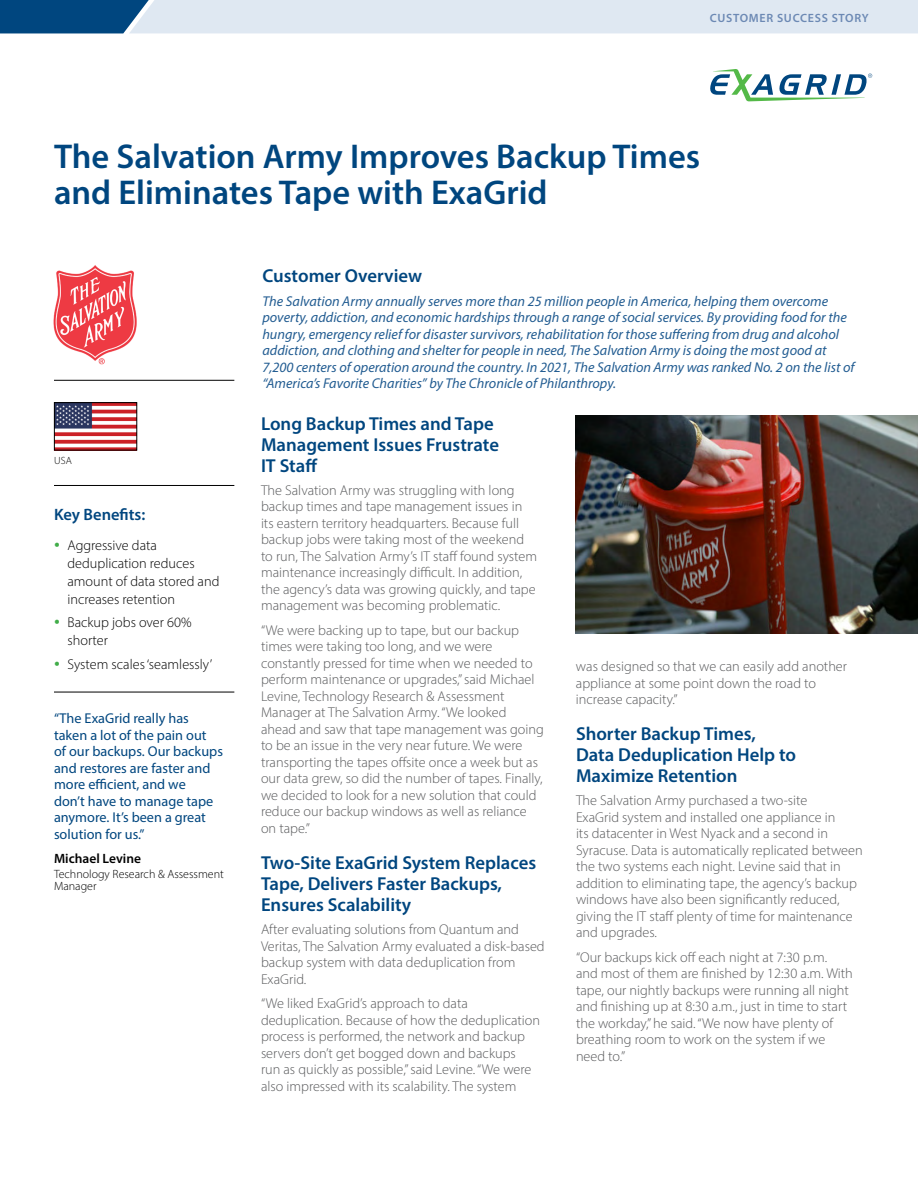
<style>
.page{position:relative;width:918px;height:1188px;background:#fff}
.page>*{position:absolute;margin:0;border:0;box-sizing:border-box;transform-origin:0 0}
.t1{font:600 34.5px/36px "Myriad Pro";color:#00467f}
.t2{font:600 18.75px/21px "Myriad Pro";color:#00467f}
.t3{font:600 16.5px "Myriad Pro";color:#00467f}
.t4{font:300 14.25px/16.5px "Myriad Pro";color:#58595b}
.t5{font:italic 14.25px/16.5px "Myriad Pro";color:#235d92}
.t6{font:14.25px/16.5px "Myriad Pro";color:#00467f}
.t7{font:300 14.25px/18px "Myriad Pro";color:#000}
.t8{font:600 13.5px "Myriad Pro";color:#000}
.t9{font:300 12px/12px "Myriad Pro";color:#000}
.t10{font:600 12px "Myriad Pro";letter-spacing:.06em;color:#6c89b4}
.t11{font:300 10.5px "Myriad Pro";color:#000}
</style>
<div class="page">
<svg style="left:0;top:0;width:918px;height:33px;background:#bed0e0"></svg>
<svg style="left:710px;top:69px;width:162px;height:33px"></svg>
<img style="left:53px;top:265px;width:84px;height:100px">
<img style="left:576px;top:416px;width:342px;height:217px">
<hr style="left:54px;top:485px;width:180px;height:1px;background:#000">
<hr style="left:54px;top:692px;width:180px;height:1px;background:#000">
<img style="left:56px;top:404px;width:79px;height:44px">
<div style="left:54px;top:402px;width:83px;height:48px;border:1px solid #000"></div>
<hr style="left:54px;top:380px;width:180px;height:1px;background:#000">
<p class="t10" style="left:710px;top:10px;width:161px">CUSTOMER SUCCESS STORY</p>
<h1 class="t1" style="left:54px;top:138px;width:648px">The Salvation Army Improves Backup Times and Eliminates Tape with ExaGrid</h1>
<p class="t11" style="left:54px;top:454px;width:20px">USA</p>
<p class="t3" style="left:54px;top:504px;width:93px">Key Benefits:</p>
<p class="t7" style="left:67px;top:536px;width:154px">Aggressive data deduplication reduces amount of data stored and increases retention</p>
<p class="t7" style="left:67px;top:613px;width:126px">Backup jobs over 60% shorter</p>
<p class="t7" style="left:67px;top:655px;width:146px">System scales ‘seamlessly’</p>
<p class="t6" style="left:54px;top:710px;width:170px">“The ExaGrid really has taken a lot of the pain out<br>of our backups. Our backups and restores are faster and more efficient, and we<br>don’t have to manage tape anymore. It’s been a great solution for us.”</p>
<p class="t8" style="left:54px;top:850px;width:89px">Michael Levine</p>
<p class="t9" style="left:54px;top:868px;width:171px">Technology Research &amp; Assessment<br>Manager</p>
<h2 class="t2" style="left:262px;top:265px;width:161px">Customer Overview</h2>
<p class="t5" style="left:262px;top:292px;width:594px">The Salvation Army annually serves more than 25 million people in America, helping them overcome poverty, addiction, and economic hardships through a range of social services. By providing food for the hungry, emergency relief for disaster survivors, rehabilitation for those suffering from drug and alcohol addiction, and clothing and shelter for people in need, The Salvation Army is doing the most good at 7,200 centers of operation around the country. In 2021, The Salvation Army was ranked No. 2 on the list of “America’s Favorite Charities” by The Chronicle of Philanthropy.</p>
<h2 class="t2" style="left:261px;top:412px;width:240px">Long Backup Times and Tape<br>Management Issues Frustrate<br>IT Staff</h2>
<p class="t4" style="left:261px;top:482px;width:278px">The Salvation Army was struggling with long backup times and tape management issues in its eastern territory headquarters. Because full backup jobs were taking most of the weekend to run, The Salvation Army’s IT staff found system maintenance increasingly difficult. In addition, the agency’s data was growing quickly, and tape management was becoming problematic.</p>
<p class="t4" style="left:261px;top:622px;width:284px">“We were backing up to tape, but our backup times were taking too long, and we were constantly pressed for time when we needed to perform maintenance or upgrades,” said Michael Levine, Technology Research &amp; Assessment Manager at The Salvation Army. “We looked ahead and saw that tape management was going to be an issue in the very near future. We were transporting the tapes offsite once a week but as our data grew, so did the number of tapes. Finally, we decided to look for a new solution that could reduce our backup windows as well as reliance on tape.”</p>
<h2 class="t2" style="left:261px;top:852px;width:277px">Two-Site ExaGrid System Replaces<br>Tape, Delivers Faster Backups,<br>Ensures Scalability</h2>
<p class="t4" style="left:261px;top:921px;width:285px">After evaluating solutions from Quantum and Veritas, The Salvation Army evaluated a disk-based backup system with data deduplication from ExaGrid.</p>
<p class="t4" style="left:261px;top:995px;width:281px">“We liked ExaGrid’s approach to data deduplication. Because of how the deduplication process is performed, the network and backup servers don’t get bogged down and backups<br>run as quickly as possible,” said Levine. “We were also impressed with its scalability. The system</p>
<p class="t4" style="left:576px;top:658px;width:273px">was designed so that we can easily add another appliance at some point down the road to increase capacity.”</p>
<h2 class="t2" style="left:576px;top:723px;width:222px">Shorter Backup Times,<br>Data Deduplication Help to<br>Maximize Retention</h2>
<p class="t4" style="left:576px;top:792px;width:288px">The Salvation Army purchased a two-site<br>ExaGrid system and installed one appliance in<br>its datacenter in West Nyack and a second in Syracuse. Data is automatically replicated between the two systems each night. Levine said that in addition to eliminating tape, the agency’s backup windows have also been significantly reduced, giving the IT staff plenty of time for maintenance and upgrades.</p>
<p class="t4" style="left:576px;top:949px;width:278px">“Our backups kick off each night at 7:30 p.m.<br>and most of them are finished by 12:30 a.m. With tape, our nightly backups were running all night and finishing up at 8:30 a.m., just in time to start the workday,” he said. “We now have plenty of breathing room to work on the system if we need to.”</p>
</div>
